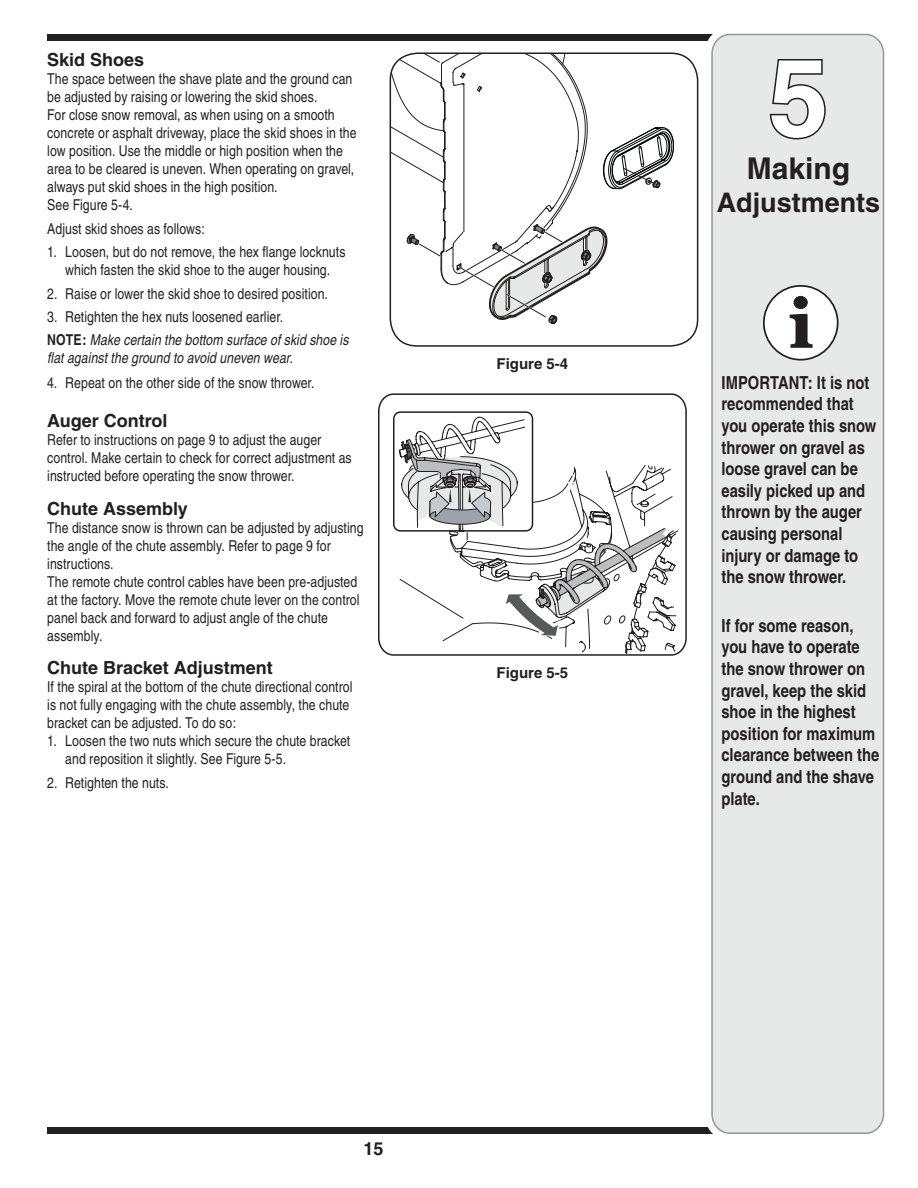
<style>
.page{position:relative;width:918px;height:1188px;background:#fff}
.page>*{position:absolute;margin:0;border:0;box-sizing:border-box;transform-origin:0 0}
.t1{font:700 108px "Helvetica";color:#fff}
.t2{font:700 30px "Helvetica";color:#231f20}
.t3{font:700 27px "Helvetica";color:#231f20}
.t4{font:700 condensed 18px/21.6px "Helvetica";color:#231f20}
.t5{font:700 18px "Helvetica";color:#231f20}
.t6{font:condensed 15px/18px "Helvetica";letter-spacing:.005em;color:#231f20}
.t7{font:italic condensed 15px/23.4px "Helvetica";letter-spacing:.005em;color:#231f20}
.t8{font:700 15px "Helvetica";color:#231f20}
.s1{font-style:normal}
.s2{font-weight:700;font-style:normal}
</style>
<div class="page">
<div style="left:47px;top:1127px;width:761px;height:7px;background:#231f20"></div>
<div style="left:47px;top:34px;width:761px;height:7px;background:#231f20"></div>
<div style="left:705px;top:27px;width:186px;height:1114px;border:15px solid #fff;border-radius:18px"></div>
<div style="left:712px;top:35px;width:172px;height:1098px;background:#e7e8e8;border-radius:18px"></div>
<div style="left:711px;top:34px;width:173px;height:1100px;border:2px solid #949698;border-radius:18px"></div>
<svg style="left:769px;top:59px;width:57px;height:81px"></svg>
<div style="left:764px;top:286px;width:74px;height:74px;background:#fff;border-radius:50%"></div>
<div style="left:763px;top:285px;width:76px;height:76px;border:2px solid #231f20;border-radius:50%"></div>
<svg style="left:790px;top:296px;width:23px;height:52px"></svg>
<svg style="left:390px;top:55px;width:16px;height:107px"></svg>
<svg style="left:406px;top:55px;width:268px;height:269px"></svg>
<div style="left:390px;top:52px;width:308px;height:295px;border:2px solid #231f20;border-radius:27px"></div>
<svg style="left:378px;top:393px;width:309px;height:263px"></svg>
<svg style="left:399px;top:639px;width:275px;height:17px"></svg>
<div style="left:393px;top:411px;width:140px;height:121px;border:2px solid #231f20;border-radius:7px"></div>
<svg style="left:398px;top:406px;width:281px;height:233px"></svg>
<p class="t5" style="left:47px;top:49px;width:99px">Skid Shoes</p>
<p class="t6" style="left:47px;top:70px;width:311px">The space between the shave plate and the ground can be adjusted by raising or lowering the skid shoes.<br>For close snow removal, as when using on a smooth concrete or asphalt driveway, place the skid shoes in the low position. Use the middle or high position when the area to be cleared is uneven. When operating on gravel, always put skid shoes in the high position.<br>See Figure 5-4.</p>
<p class="t6" style="left:47px;top:220px;width:159px">Adjust skid shoes as follows:</p>
<p class="t6" style="left:47px;top:243px;width:300px;text-align:center">1. Loosen, but do not remove, the hex flange locknuts which fasten the skid shoe to the auger housing.</p>
<p class="t6" style="left:47px;top:284px;width:282px">2. Raise or lower the skid shoe to desired position.</p>
<p class="t7" style="left:47px;top:305px;width:303px"><span class="s1">3. Retighten the hex nuts loosened earlier.<br></span><span class="s2">NOTE:</span> Make certain the bottom surface of skid shoe is</p>
<p class="t7" style="left:47px;top:346px;width:247px">flat against the ground to avoid uneven wear.</p>
<p class="t6" style="left:47px;top:374px;width:269px">4. Repeat on the other side of the snow thrower.</p>
<p class="t5" style="left:47px;top:410px;width:122px">Auger Control</p>
<p class="t6" style="left:47px;top:431px;width:306px">Refer to instructions on page 9 to adjust the auger control. Make certain to check for correct adjustment as instructed before operating the snow thrower.</p>
<p class="t5" style="left:47px;top:497px;width:142px">Chute Assembly</p>
<p class="t6" style="left:47px;top:518px;width:318px">The distance snow is thrown can be adjusted by adjusting the angle of the chute assembly. Refer to page 9 for instructions.<br>The remote chute control cables have been pre-adjusted at the factory. Move the remote chute lever on the control panel back and forward to adjust angle of the chute assembly.</p>
<p class="t5" style="left:47px;top:657px;width:227px">Chute Bracket Adjustment</p>
<p class="t6" style="left:47px;top:678px;width:307px">If the spiral at the bottom of the chute directional control is not fully engaging with the chute assembly, the chute bracket can be adjusted. To do so:</p>
<p class="t6" style="left:65px;top:732px;width:286px;text-indent:-18px">1. Loosen the two nuts which secure the chute bracket and reposition it slightly. See Figure 5-5.</p>
<p class="t6" style="left:47px;top:773px;width:123px">2. Retighten the nuts.</p>
<p class="t8" style="left:497px;top:354px;width:73px">Figure 5-4</p>
<p class="t8" style="left:497px;top:664px;width:73px">Figure 5-5</p>
<p class="t5" style="left:363px;top:1137px;width:22px">15</p>
<h1 class="t1" style="left:769px;top:32px;width:62px">5</h1>
<h2 class="t2" style="left:747px;top:151px;width:105px">Making</h2>
<h3 class="t3" style="left:717px;top:186px;width:165px">Adjustments</h3>
<p class="t4" style="left:722px;top:371px;width:156px">IMPORTANT: It is not recommended that you operate this snow thrower on gravel as loose gravel can be easily picked up and thrown by the auger causing personal injury or damage to the snow thrower.</p>
<p class="t4" style="left:722px;top:614px;width:159px">If for some reason, you have to operate the snow thrower on gravel, keep the skid shoe in the highest position for maximum clearance between the ground and the shave plate.</p>
</div>
